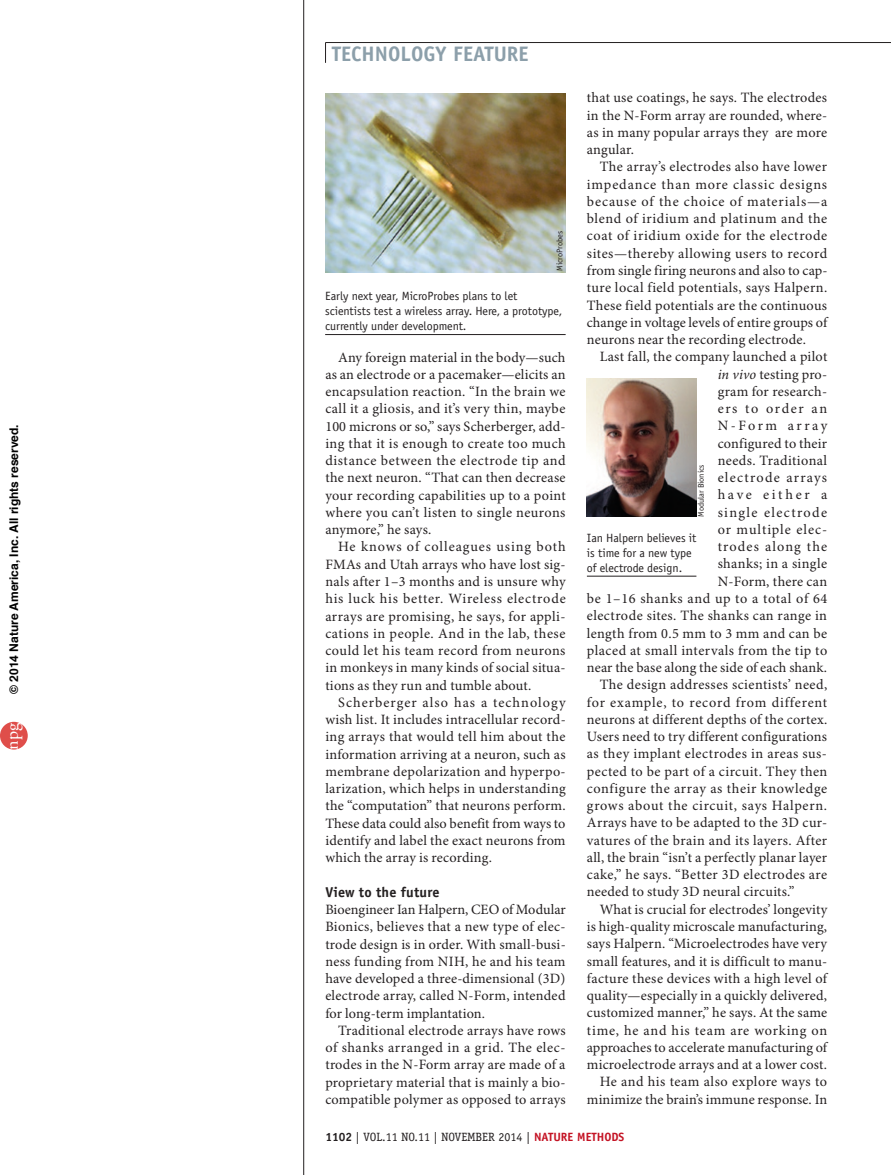
<style>
.page{position:relative;width:891px;height:1175px;background:#fff}
.page>*{position:absolute;margin:0;border:0;box-sizing:border-box;transform-origin:0 0}
.t1{font:700 21px "Officina Sans Std";color:#8c9faa}
.t2{font:18px "Adobe Garamond Pro";color:#fff}
.t3{font:14.25px/17.2px "Minion Pro";letter-spacing:.02em;color:#231f20;text-align:justify}
.t4{font:14.25px "Minion Pro";letter-spacing:.05em;color:#231f20}
.t5{font:14.25px "Minion Pro";letter-spacing:.04em;color:#231f20}
.t6{font:14.25px "Minion Pro";letter-spacing:.045em;color:#231f20}
.t7{font:14.25px "Minion Pro";letter-spacing:.085em;color:#231f20}
.t8{font:14.25px "Minion Pro";letter-spacing:.09em;color:#231f20}
.t9{font:14.25px "Minion Pro";letter-spacing:.065em;color:#231f20}
.t10{font:700 14.25px "Officina Sans Std";color:#231f20}
.t11{font:14.25px "Minion Pro";letter-spacing:.075em;color:#231f20}
.t12{font:14.25px "Minion Pro";letter-spacing:.11em;color:#231f20}
.t13{font:14.25px "Minion Pro";letter-spacing:.165em;color:#231f20}
.t14{font:14.25px "Minion Pro";letter-spacing:.185em;color:#231f20}
.t15{font:12px/15px "Officina Sans Std";color:#231f20}
.t16{font:12px "Officina Serif Std";color:#231f20}
.t17{font:700 12px "Helvetica";color:#000}
.t18{font:8.25px "Officina Sans Std";letter-spacing:-.005em;color:#231f20}
.s1{font-family:"Arial"}
.s2{font-style:italic}
.s3{font-family:"Officina Sans Std";font-weight:700}
.s4{font-family:"Officina Sans Std";font-weight:700;color:#c41324}
</style>
<div class="page">
<svg style="left:325px;top:43px;width:1px;height:20px"></svg>
<hr style="left:325px;top:42px;width:566px;height:1px;background:#231f20">
<hr style="left:303px;top:0;width:1px;height:1174px;background:#231f20">
<img style="left:325px;top:93px;width:241px;height:179px">
<hr style="left:325px;top:334px;width:241px;height:1px;background:#231f20">
<img style="left:587px;top:378px;width:109px;height:138px">
<hr style="left:587px;top:576px;width:109px;height:1px;background:#231f20">
<div style="left:0;top:722px;width:28px;height:27px;background:#df4e4a;border-radius:50%"></div>
<p class="t17" style="left:4px;top:693px;width:271px;rotate:-90deg">© 201<span class="s1">4</span> Nature America, Inc. All rights reserved.</p>
<p class="t2" style="left:1px;top:749px;width:28px;rotate:-90deg">npg</p>
<h1 class="t1" style="left:332px;top:41px;width:199px">TECHNOLOGY FEATURE</h1>
<p class="t18" style="left:555px;top:271px;width:41px;rotate:-90deg">MicroProbes</p>
<p class="t15" style="left:325px;top:288px;width:239px">Early next year, MicroProbes plans to let scientists test a wireless array. Here, a prototype, currently under development.</p>
<p class="t3" style="left:325px;top:349px;width:242px;text-indent:13px">Any foreign material in the body—such as an electrode or a pacemaker—elicits an encapsulation reaction. “In the brain we call it a gliosis, and it’s very thin, maybe 100 microns or so,” says Scherberger, add&shy;ing that it is enough to create too much distance between the electrode tip and the next neuron. “That can then decrease your recording capabilities up to a point where you can’t listen to single neurons anymore,” he says.</p>
<p class="t3" style="left:325px;top:539px;width:242px;text-indent:13px">He knows of colleagues using both FMAs and Utah arrays who have lost sig&shy;nals after 1–3 months and is unsure why his luck his better. Wireless electrode arrays are promising, he says, for appli&shy;cations in people. And in the lab, these could let his team record from neurons in monkeys in many kinds of social situa&shy;tions as they run and tumble about.</p>
<p class="t3" style="left:325px;top:694px;width:242px;text-indent:13px">Scherberger also has a technology wish list. It includes intracellular record&shy;ing arrays that would tell him about the information arriving at a neuron, such as membrane depolarization and hyperpo&shy;larization, which helps in understanding the “computation” that neurons perform.<br>These data could also benefit from ways to identify and label the exact neurons from which the array is recording.</p>
<p class="t10" style="left:325px;top:883px;width:116px">VIEW TO THE FUTURE</p>
<p class="t3" style="left:325px;top:901px;width:242px">Bioengineer Ian Halpern, CEO of Modular Bionics, believes that a new type of elec&shy;trode design is in order. With small-busi&shy;ness funding from NIH, he and his team have developed a three-dimensional (3D) electrode array, called N-Form, intended for long-term implantation.</p>
<p class="t3" style="left:325px;top:1022px;width:242px;text-indent:13px">Traditional electrode arrays have rows of shanks arranged in a grid. The elec&shy;trodes in the N-Form array are made of a proprietary material that is mainly a bio&shy;compatible polymer as opposed to arrays</p>
<p class="t3" style="left:587px;top:90px;width:242px">that use coatings, he says. The electrodes in the N-Form array are rounded, where&shy;as in many popular arrays they are more angular.</p>
<p class="t3" style="left:587px;top:159px;width:242px;text-indent:13px">The array’s electrodes also have lower impedance than more classic designs because of the choice of materials—a blend of iridium and platinum and the coat of iridium oxide for the electrode sites—thereby allowing users to record from single firing neurons and also to cap&shy;ture local field potentials, says Halpern.<br>These field potentials are the continuous change in voltage levels of entire groups of neurons near the recording electrode.</p>
<p class="t3" style="left:600px;top:349px;width:229px">Last fall, the company launched a pilot</p>
<p class="t3" style="left:718px;top:366px;width:111px"><span class="s2">in vivo</span> testing pro-</p>
<p class="t3" style="left:718px;top:383px;width:111px">gram for research-</p>
<p class="t12" style="left:718px;top:400px;width:111px">ers to order an</p>
<p class="t13" style="left:718px;top:417px;width:111px">N-Form array</p>
<p class="t3" style="left:718px;top:435px;width:111px">configured to their</p>
<p class="t3" style="left:718px;top:452px;width:111px">needs. Traditional</p>
<p class="t7" style="left:718px;top:469px;width:111px">electrode arrays</p>
<p class="t14" style="left:718px;top:486px;width:111px">have either a</p>
<p class="t8" style="left:718px;top:503px;width:111px">single electrode</p>
<p class="t9" style="left:718px;top:521px;width:111px">or multiple elec-</p>
<p class="t11" style="left:718px;top:538px;width:111px">trodes along the</p>
<p class="t3" style="left:718px;top:556px;width:111px">shanks; in a single</p>
<p class="t3" style="left:718px;top:573px;width:111px">N-Form, there can</p>
<p class="t6" style="left:587px;top:590px;width:242px">be 1–16 shanks and up to a total of 64</p>
<p class="t3" style="left:587px;top:607px;width:242px">electrode sites. The shanks can range in</p>
<p class="t3" style="left:587px;top:625px;width:242px">length from 0.5 mm to 3 mm and can be</p>
<p class="t3" style="left:587px;top:642px;width:242px">placed at small intervals from the tip to</p>
<p class="t3" style="left:587px;top:659px;width:242px">near the base along the side of each shank.</p>
<p class="t3" style="left:600px;top:676px;width:229px">The design addresses scientists’ need,</p>
<p class="t4" style="left:587px;top:693px;width:242px">for example, to record from different</p>
<p class="t3" style="left:587px;top:711px;width:242px">neurons at different depths of the cortex.</p>
<p class="t3" style="left:587px;top:728px;width:242px">Users need to try different configurations</p>
<p class="t3" style="left:587px;top:745px;width:242px">as they implant electrodes in areas sus-</p>
<p class="t3" style="left:587px;top:763px;width:242px">pected to be part of a circuit. They then</p>
<p class="t5" style="left:587px;top:779px;width:242px">configure the array as their knowledge</p>
<p class="t4" style="left:587px;top:797px;width:242px">grows about the circuit, says Halpern.</p>
<p class="t3" style="left:587px;top:814px;width:242px">Arrays have to be adapted to the 3D cur-</p>
<p class="t3" style="left:587px;top:832px;width:242px">vatures of the brain and its layers. After</p>
<p class="t3" style="left:587px;top:849px;width:242px">all, the brain “isn’t a perfectly planar layer</p>
<p class="t3" style="left:587px;top:866px;width:242px">cake,” he says. “Better 3D electrodes are</p>
<p class="t3" style="left:587px;top:884px;width:209px">needed to study 3D neural circuits.”</p>
<p class="t3" style="left:600px;top:901px;width:229px">What is crucial for electrodes’ longevity</p>
<p class="t3" style="left:587px;top:918px;width:242px">is high-quality microscale manufacturing,</p>
<p class="t3" style="left:587px;top:935px;width:242px">says Halpern. “Microelectrodes have very</p>
<p class="t3" style="left:587px;top:953px;width:242px">small features, and it is difficult to manu-</p>
<p class="t3" style="left:587px;top:970px;width:242px">facture these devices with a high level of</p>
<p class="t3" style="left:587px;top:987px;width:242px">quality—especially in a quickly delivered,</p>
<p class="t3" style="left:587px;top:1004px;width:242px">customized manner,” he says. At the same</p>
<p class="t4" style="left:587px;top:1021px;width:242px">time, he and his team are working on</p>
<p class="t3" style="left:587px;top:1039px;width:242px">approaches to accelerate manufacturing of</p>
<p class="t3" style="left:587px;top:1056px;width:242px">microelectrode arrays and at a lower cost.</p>
<p class="t3" style="left:600px;top:1073px;width:229px">He and his team also explore ways to</p>
<p class="t3" style="left:587px;top:1091px;width:242px">minimize the brain’s immune response. In</p>
<p class="t18" style="left:696px;top:516px;width:54px;rotate:-90deg">Modular Bionics</p>
<p class="t15" style="left:587px;top:530px;width:111px">Ian Halpern believes it is time for a new type of electrode design.</p>
<p class="t16" style="left:325px;top:1130px;width:301px"><span class="s3">1102</span> | VOL.11 NO.11 | NOVEMBER 2014 | <span class="s4">NATURE METHODS</span></p>
</div>
